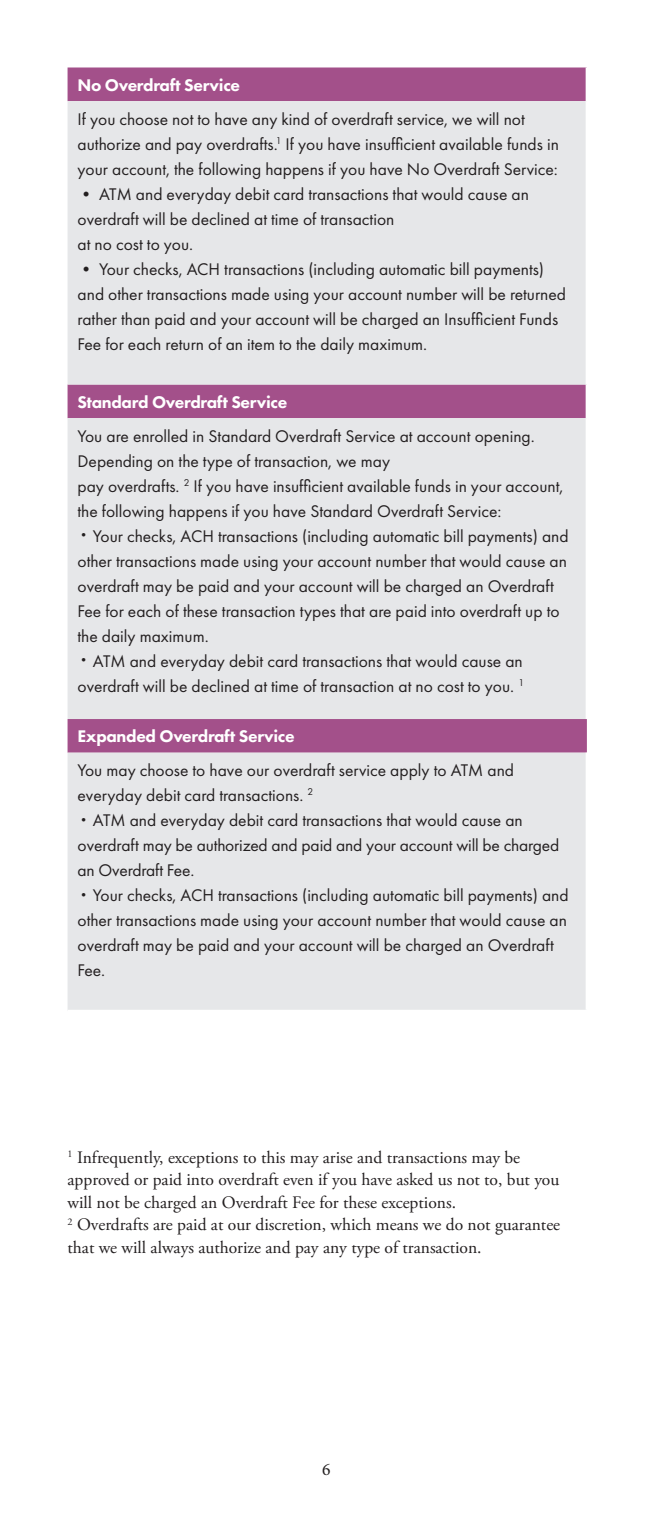
<style>
.page{position:relative;width:653px;height:1530px;background:#fff}
.page>*{position:absolute;margin:0;border:0;box-sizing:border-box;transform-origin:0 0}
.t1{font:17.5px/25px "Futura PT";color:#231f20}
.t2{font:17.5px/22.5px "Adobe Garamond Pro";color:#231f20}
.t3{font:800 17.5px "Futura PT";letter-spacing:-.02em;color:#fff}
.t4{font:17.5px "Minion Pro";color:#231f20}
.s1{font-size:12.5px}
</style>
<div class="page">
<div style="left:68px;top:68px;width:517px;height:33px;background:#a3508a"></div>
<svg style="left:68px;top:101px;width:518px;height:909px;background:#e1dbe2"></svg>
<hr style="left:585px;top:101px;width:3px;height:284px;background:#fff">
<hr style="left:585px;top:385px;width:3px;height:33px;background:#fff">
<hr style="left:585px;top:418px;width:3px;height:301px;background:#fff">
<hr style="left:585px;top:753px;width:3px;height:257px;background:#fff">
<p class="t3" style="left:78px;top:74px;width:164px">No Overdraft Service</p>
<p class="t1" style="left:78px;top:106px;width:483px">If you choose not to have any kind of overdraft service, we will not authorize and pay overdrafts.<sup>1</sup> If you have insufficient available funds in your account, the following happens if you have No Overdraft Service:</p>
<p class="t1" style="left:78px;top:181px;width:453px">• ATM and everyday debit card transactions that would cause an overdraft will be declined at time of transaction</p>
<p class="t1" style="left:78px;top:231px;width:117px">at no cost to you.</p>
<p class="t1" style="left:78px;top:256px;width:490px">• Your checks, ACH transactions (including automatic bill payments) and other transactions made using your account number will be returned rather than paid and your account will be charged an Insufficient Funds Fee for each return of an item to the daily maximum.</p>
<p class="t3" style="left:78px;top:391px;width:211px">Standard Overdraft Service</p>
<p class="t1" style="left:78px;top:423px;width:458px">You are enrolled in Standard Overdraft Service at account opening.<br>Depending on the type of transaction, we may</p>
<p class="t1" style="left:78px;top:473px;width:487px">pay overdrafts. <sup>2</sup> If you have insufficient available funds in your account, the following happens if you have Standard Overdraft Service:</p>
<p class="t1" style="left:78px;top:523px;width:492px"><span class="s1">•</span> Your checks, ACH transactions (including automatic bill payments) and other transactions made using your account number that would cause an overdraft may be paid and your account will be charged an Overdraft Fee for each of these transaction types that are paid into overdraft up to the daily maximum.</p>
<p class="t1" style="left:78px;top:648px;width:448px"><span class="s1">•</span> ATM and everyday debit card transactions that would cause an overdraft will be declined at time of transaction at no cost to you. <sup>1</sup></p>
<p class="t3" style="left:78px;top:726px;width:218px">Expanded Overdraft Service</p>
<p class="t1" style="left:78px;top:758px;width:438px">You may choose to have our overdraft service apply to ATM and everyday debit card transactions. <sup>2</sup></p>
<p class="t1" style="left:78px;top:808px;width:483px"><span class="s1">•</span> ATM and everyday debit card transactions that would cause an overdraft may be authorized and paid and your account will be charged an Overdraft Fee.</p>
<p class="t1" style="left:78px;top:883px;width:492px"><span class="s1">•</span> Your checks, ACH transactions (including automatic bill payments) and other transactions made using your account number that would cause an overdraft may be paid and your account will be charged an Overdraft Fee.</p>
<p class="t2" style="left:68px;top:1147px;width:493px"><sup>1</sup> Infrequently, exceptions to this may arise and transactions may be approved or paid into overdraft even if you have asked us not to, but you will not be charged an Overdraft Fee for these exceptions.</p>
<p class="t2" style="left:68px;top:1214px;width:494px"><sup>2</sup> Overdrafts are paid at our discretion, which means we do not guarantee that we will always authorize and pay any type of transaction.</p>
<p class="t4" style="left:322px;top:1458px;width:10px">6</p>
</div>
